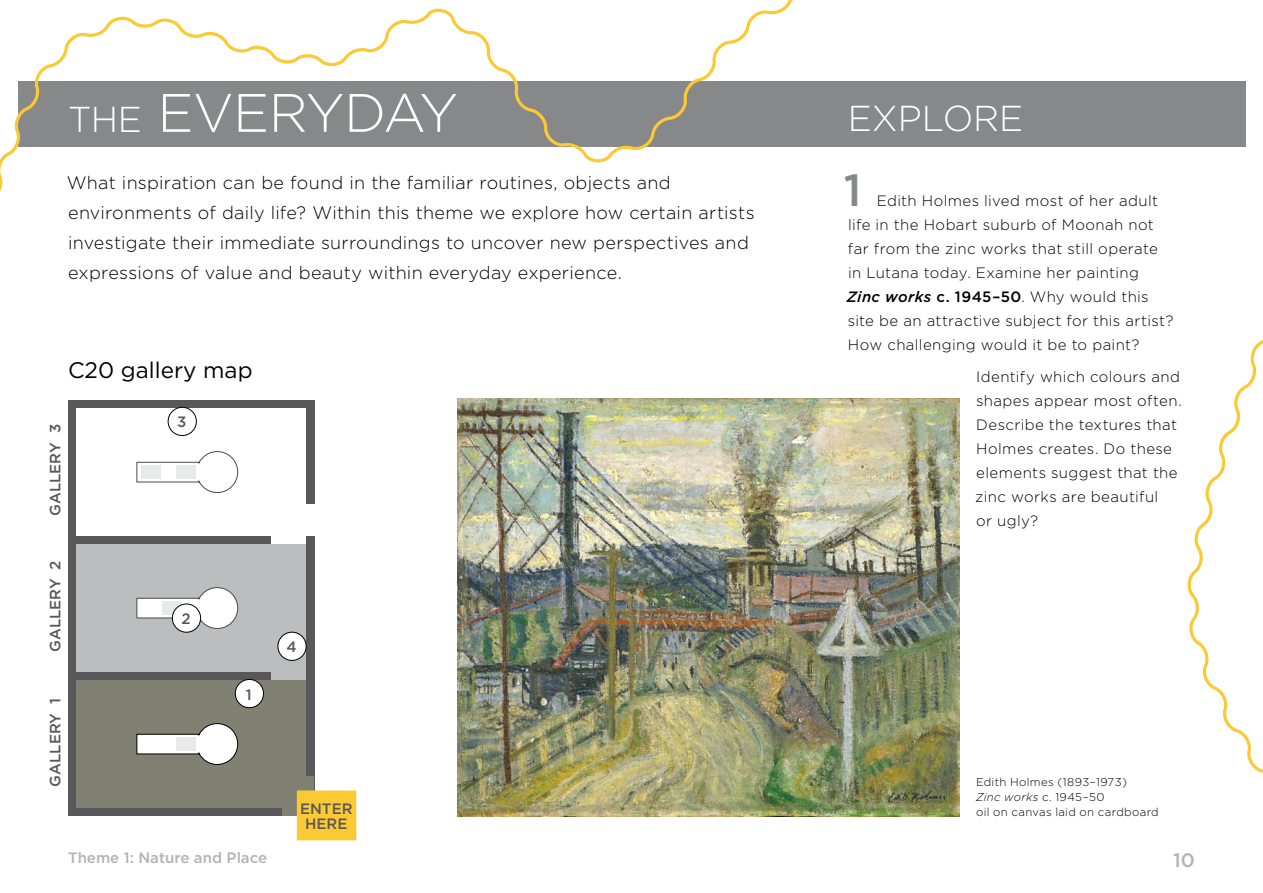
<style>
.page{position:relative;width:1263px;height:893px;background:#fff}
.page>*{position:absolute;margin:0;border:0;box-sizing:border-box;transform-origin:0 0}
.t1{font:300 54px "Gotham";letter-spacing:-.01em;color:#fff}
.t2{font:500 45px "Gotham";color:#87888a}
.t3{font:300 36px "Gotham";color:#fff}
.t4{font:22.5px "Gotham";color:#000}
.t5{font:500 19.5px "Gotham";color:#b1b3b4}
.t6{font:300 18px/30px "Gotham";letter-spacing:.015em;color:#000}
.t7{font:300 15px/24px "Gotham";letter-spacing:.025em;color:#000}
.t8{font:500 15px/15px "Gotham";color:#58585a;text-align:center}
.t9{font:500 15px "Gotham";color:#b1b3b4}
.t10{font:300 11.4px/15px "Gotham";letter-spacing:.03em;color:#000}
.s1{font-size:36px}
.s2{font-weight:500;font-style:italic}
.s3{font-weight:500}
.s4{font-style:italic}
</style>
<div class="page">
<div style="left:17px;top:81px;width:1229px;height:66px;background:#87888a"></div>
<img style="left:458px;top:399px;width:501px;height:417px">
<div style="left:68px;top:400px;width:246px;height:416px;background:#58585a"></div>
<div style="left:77px;top:408px;width:229px;height:128px;background:#fff"></div>
<div style="left:77px;top:544px;width:229px;height:128px;background:#bcbdbf"></div>
<div style="left:77px;top:680px;width:229px;height:128px;background:#818173"></div>
<div style="left:280px;top:504px;width:35px;height:32px;background:#fff"></div>
<div style="left:283px;top:776px;width:31px;height:40px;background:#818173"></div>
<div style="left:271px;top:513px;width:35px;height:31px;background:#fff"></div>
<div style="left:271px;top:648px;width:35px;height:32px;background:#bcbdbf"></div>
<svg style="left:137px;top:723px;width:101px;height:42px"></svg>
<div style="left:176px;top:737px;width:20px;height:14px;background:#e8e9ea"></div>
<svg style="left:137px;top:587px;width:101px;height:42px"></svg>
<div style="left:162px;top:601px;width:20px;height:14px;background:#e8e9ea"></div>
<svg style="left:137px;top:451px;width:101px;height:42px"></svg>
<div style="left:176px;top:465px;width:20px;height:14px;background:#e8e9ea"></div>
<div style="left:141px;top:465px;width:19px;height:14px;background:#e8e9ea"></div>
<div style="left:172px;top:604px;width:29px;height:28px;background:#fff;border-radius:50%"></div>
<div style="left:172px;top:604px;width:29px;height:28px;border:1px solid #000;border-radius:50%"></div>
<div style="left:235px;top:679px;width:28px;height:29px;background:#fff;border-radius:50%"></div>
<div style="left:235px;top:679px;width:29px;height:29px;border:1px solid #000;border-radius:50%"></div>
<div style="left:168px;top:407px;width:28px;height:29px;border:1px solid #000;border-radius:50%"></div>
<div style="left:278px;top:632px;width:28px;height:28px;background:#fff;border-radius:50%"></div>
<div style="left:278px;top:632px;width:28px;height:29px;border:1px solid #000;border-radius:50%"></div>
<div style="left:297px;top:790px;width:59px;height:50px;background:#fbc933"></div>
<svg style="left:0;top:0;width:793px;height:192px"></svg>
<svg style="left:1187px;top:340px;width:76px;height:433px"></svg>
<h1 class="t1" style="left:68px;top:83px;width:392px"><span class="s1">Th e</span> Everyday</h1>
<p class="t6" style="left:67px;top:168px;width:689px">What inspiration can be found in the familiar routines, objects and environments of daily life? Within this theme we explore how certain artists investigate their immediate surroundings to uncover new perspectives and expressions of value and beauty within everyday experience.</p>
<h3 class="t4" style="left:68px;top:358px;width:186px">C20 gallery map</h3>
<p class="t8" style="left:47px;top:516px;width:93px;rotate:-90deg">gallery 3</p>
<p class="t8" style="left:177px;top:414px;width:11px">3</p>
<p class="t8" style="left:47px;top:652px;width:93px;rotate:-90deg">gallery 2</p>
<p class="t8" style="left:47px;top:787px;width:90px;rotate:-90deg">gallery 1</p>
<p class="t8" style="left:181px;top:611px;width:11px">2</p>
<p class="t8" style="left:246px;top:686px;width:7px">1</p>
<p class="t9" style="left:68px;top:849px;width:201px">Theme 1: Nature and Place</p>
<p class="t8" style="left:286px;top:639px;width:12px">4</p>
<p class="t8" style="left:300px;top:801px;width:54px">enter here</p>
<h3 class="t3" style="left:848px;top:99px;width:177px">Explore</h3>
<h2 class="t2" style="left:844px;top:164px;width:19px">1</h2>
<p class="t7" style="left:847px;top:188px;width:328px;text-indent:30px">Edith Holmes lived most of her adult life in the Hobart suburb of Moonah not far from the zinc works that still operate in Lutana today. Examine her painting <span class="s2">Zinc works</span> <span class="s3">c. 1945–50</span>. Why would this site be an attractive subject for this artist?<br>How challenging would it be to paint?</p>
<p class="t7" style="left:975px;top:365px;width:208px">Identify which colours and shapes appear most often.<br>Describe the textures that<br>Holmes creates. Do these elements suggest that the zinc works are beautiful<br>or ugly?</p>
<p class="t10" style="left:976px;top:775px;width:184px">Edith Holmes (1893–1973)<br><span class="s4">Zinc works</span> c. 1945–50<br>oil on canvas laid on cardboard</p>
<h3 class="t5" style="left:1173px;top:849px;width:23px">10</h3>
</div>
